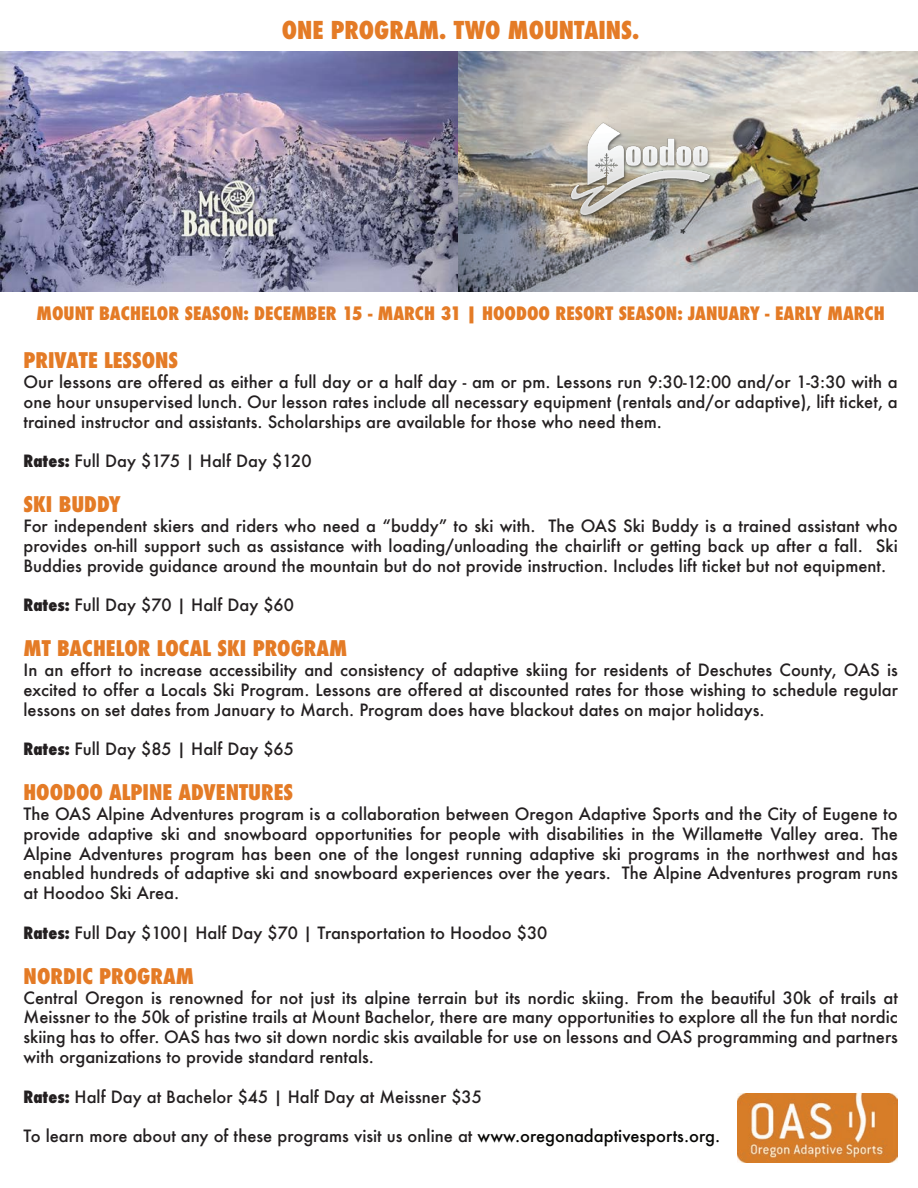
<style>
.page{position:relative;width:918px;height:1188px;background:#fff}
.page>*{position:absolute;margin:0;border:0;box-sizing:border-box;transform-origin:0 0}
.t1{font:800 condensed 24px "Futura";color:#e47b26}
.t2{font:800 condensed 21px "Futura";color:#e47b26}
.t3{font:800 condensed 18px "Futura";color:#e47b26}
.t4{font:500 16.5px/19.8px "Futura";color:#231f20;text-align:justify}
.s1{font-weight:800;font-stretch:condensed}
.s2{color:#060604}
</style>
<div class="page">
<img style="left:738px;top:1093px;width:160px;height:70px">
<img style="left:458px;top:51px;width:459px;height:241px">
<img style="left:570px;top:123px;width:144px;height:97px">
<img style="left:0;top:51px;width:458px;height:241px">
<h1 class="t1" style="left:282px;top:15px;width:359px">ONE PROGRAM. TWO MOUNTAINS.</h1>
<p class="t3" style="left:36px;top:302px;width:850px">MOUNT BACHELOR SEASON: DECEMBER 15 - MARCH 31 | HOODOO RESORT SEASON: JANUARY - EARLY MARCH</p>
<p class="t2" style="left:24px;top:347px;width:156px">PRIVATE LESSONS</p>
<p class="t4" style="left:24px;top:372px;width:876px">Our lessons are offered as either a full day or a half day - am or pm. Lessons run 9:30-12:00 and/or 1-3:30 with a one hour unsupervised lunch. Our lesson rates include all necessary equipment (rentals and/or adaptive), lift ticket, a trained instructor and assistants. Scholarships are available for those who need them.</p>
<p class="t4" style="left:24px;top:451px;width:290px"><span class="s1">Rates:</span> Full Day $175 | Half Day $120</p>
<p class="t2" style="left:24px;top:491px;width:99px">SKI BUDDY</p>
<p class="t4" style="left:24px;top:516px;width:876px">For independent skiers and riders who need a “buddy” to ski with. The OAS Ski Buddy is a trained assistant who provides on-hill support such as assistance with loading/unloading the chairlift or getting back up after a fall. Ski Buddies provide guidance around the mountain but do not provide instruction. Includes lift ticket but not equipment.</p>
<p class="t4" style="left:24px;top:595px;width:272px"><span class="s1">Rates:</span> Full Day $70 | Half Day $60</p>
<p class="t2" style="left:24px;top:635px;width:325px">MT BACHELOR LOCAL SKI PROGRAM</p>
<p class="t4" style="left:24px;top:660px;width:876px">In an effort to increase accessibility and consistency of adaptive skiing for residents of Deschutes County, OAS is excited to offer a Locals Ski Program. Lessons are offered at discounted rates for those wishing to schedule regular lessons on set dates from January to March. Program does have blackout dates on major holidays.</p>
<p class="t4" style="left:24px;top:739px;width:272px"><span class="s1">Rates:</span> Full Day $85 | Half Day $65</p>
<p class="t2" style="left:24px;top:779px;width:271px">HOODOO ALPINE ADVENTURES</p>
<p class="t4" style="left:24px;top:804px;width:876px">The OAS Alpine Adventures program is a collaboration between Oregon Adaptive Sports and the City of Eugene to provide adaptive ski and snowboard opportunities for people with disabilities in the Willamette Valley area. The Alpine Adventures program has been one of the longest running adaptive ski programs in the northwest and has enabled hundreds of adaptive ski and snowboard experiences over the years. The Alpine Adventures program runs at Hoodoo Ski Area.</p>
<p class="t4" style="left:24px;top:923px;width:525px"><span class="s1">Rates:</span> Full Day $100| Half Day $70 | Transportation to Hoodoo $30</p>
<p class="t2" style="left:24px;top:963px;width:172px">NORDIC PROGRAM</p>
<p class="t4" style="left:24px;top:987px;width:876px">Central Oregon is renowned for not just its alpine terrain but its nordic skiing. From the beautiful 30k of trails at Meissner to the 50k of pristine trails at Mount Bachelor, there are many opportunities to explore all the fun that nordic skiing has to offer. OAS has two sit down nordic skis available for use on lessons and OAS programming and partners with organizations to provide standard rentals.</p>
<p class="t4" style="left:24px;top:1086px;width:460px"><span class="s1">Rates:</span> Half Day at Bachelor $45 | Half Day at Meissner $35</p>
<p class="t4" style="left:24px;top:1126px;width:698px">To learn more about any of these programs visit us online at <span class="s2">www.oregonadaptivesports.org.</span></p>
</div>
